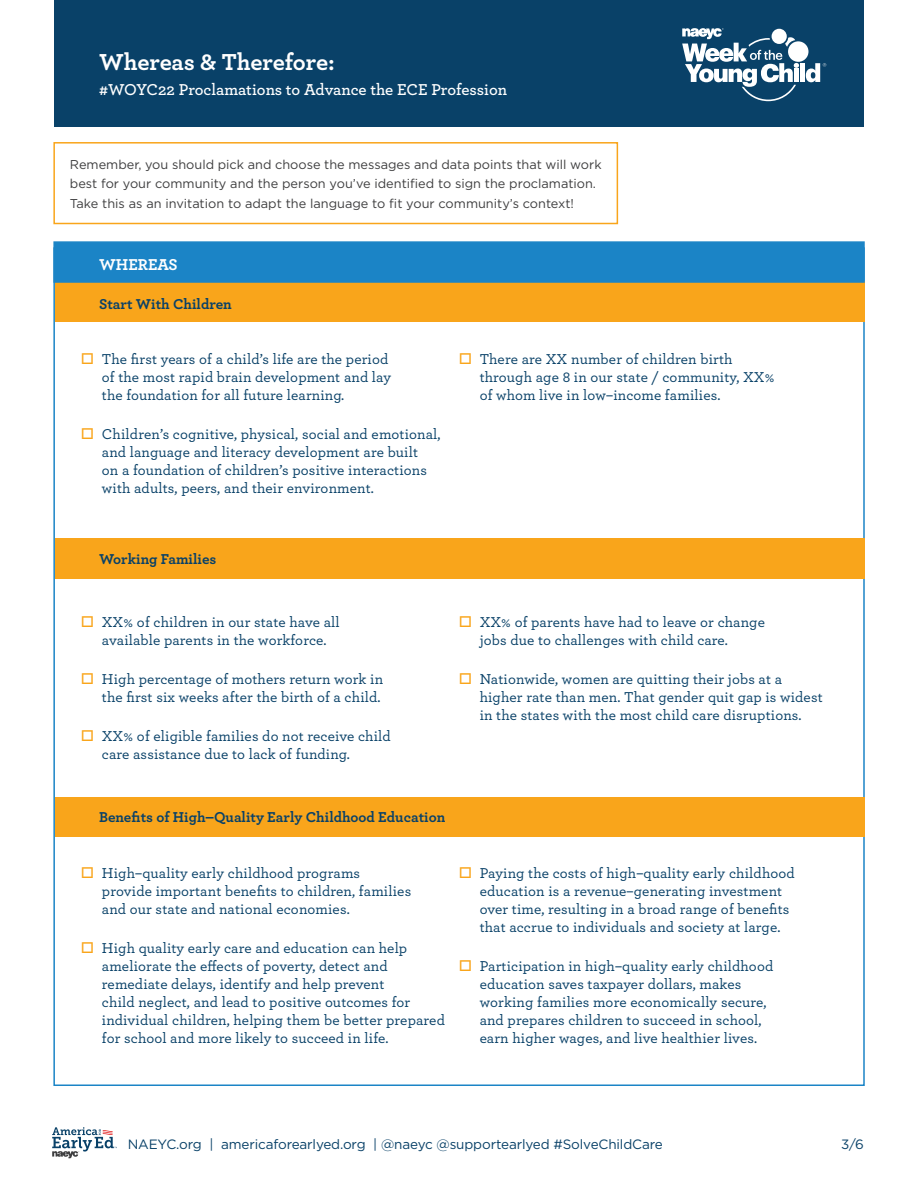
<style>
.page{position:relative;width:918px;height:1188px;background:#fff}
.page>*{position:absolute;margin:0;border:0;box-sizing:border-box;transform-origin:0 0}
.t1{font:700 24.3px "Archer Pro";letter-spacing:-.005em;color:#fff}
.t2{font:600 16.5px "Archer Pro";color:#fff}
.t3{font:700 16.5px "Archer Pro";color:#fff}
.t4{font:500 15px/18px "Archer Pro";letter-spacing:.01em;color:#094168}
.t5{font:700 15px "Archer Pro";color:#094168}
.t6{font:13.5px "Gotham";letter-spacing:-.01em;color:#094168}
.t7{font:12.75px/19.5px "Gotham";color:#3e3e3f}
</style>
<div class="page">
<div style="left:54px;top:0;width:810px;height:128px;background:#094168"></div>
<svg style="left:52px;top:1127px;width:65px;height:31px"></svg>
<div style="left:788px;top:41px;width:21px;height:21px;background:#fff;border-radius:50%"></div>
<svg style="left:682px;top:28px;width:117px;height:73px"></svg>
<div style="left:794px;top:69px;width:5px;height:13px;background:#fff"></div>
<div style="left:800px;top:63px;width:5px;height:19px;background:#fff"></div>
<svg style="left:806px;top:63px;width:20px;height:19px"></svg>
<div style="left:55px;top:281px;width:810px;height:41px;background:#f9a51b"></div>
<div style="left:55px;top:539px;width:810px;height:40px;background:#f9a51b"></div>
<div style="left:55px;top:797px;width:810px;height:40px;background:#f9a51b"></div>
<div style="left:53px;top:241px;width:812px;height:42px;background:#1b84c6;border:2px solid #1b84c6"></div>
<div style="left:53px;top:142px;width:565px;height:82px;border:2px solid #f9a51b"></div>
<h1 class="t1" style="left:99px;top:43px;width:237px">Whereas &amp; Therefore:</h1>
<p class="t2" style="left:99px;top:78px;width:410px">#WOYC22 Proclamations to Advance the ECE Profession</p>
<p class="t7" style="left:70px;top:154px;width:533px">Remember, you should pick and choose the messages and data points that will work best for your community and the person you’ve identified to sign the proclamation.<br>Take this as an invitation to adapt the language to fit your community’s context!</p>
<p class="t3" style="left:99px;top:252px;width:80px">WHEREAS</p>
<h2 class="t5" style="left:99px;top:292px;width:134px">Start With Children</h2>
<p class="t4" style="left:102px;top:349px;width:291px">The first years of a child’s life are the period of the most rapid brain development and lay the foundation for all future learning.</p>
<p class="t4" style="left:102px;top:424px;width:340px">Children’s cognitive, physical, social and emotional, and language and literacy development are built<br>on a foundation of children’s positive interactions with adults, peers, and their environment.</p>
<h2 class="t5" style="left:99px;top:547px;width:119px">Working Families</h2>
<p class="t4" style="left:102px;top:612px;width:239px">XX% of children in our state have all available parents in the workforce.</p>
<p class="t4" style="left:102px;top:669px;width:283px">High percentage of mothers return work in the first six weeks after the birth of a child.</p>
<p class="t4" style="left:102px;top:726px;width:290px">XX% of eligible families do not receive child care assistance due to lack of funding.</p>
<h2 class="t5" style="left:99px;top:805px;width:348px">Benefits of High–Quality Early Childhood Education</h2>
<p class="t4" style="left:102px;top:863px;width:311px">High–quality early childhood programs provide important benefits to children, families and our state and national economies.</p>
<p class="t4" style="left:102px;top:938px;width:345px">High quality early care and education can help ameliorate the effects of poverty, detect and remediate delays, identify and help prevent<br>child neglect, and lead to positive outcomes for individual children, helping them be better prepared for school and more likely to succeed in life.</p>
<p class="t4" style="left:480px;top:349px;width:296px">There are XX number of children birth through age 8 in our state / community, XX% of whom live in low–income families.</p>
<p class="t4" style="left:480px;top:612px;width:287px">XX% of parents have had to leave or change jobs due to challenges with child care.</p>
<p class="t4" style="left:480px;top:669px;width:345px">Nationwide, women are quitting their jobs at a higher rate than men. That gender quit gap is widest in the states with the most child care disruptions.</p>
<p class="t4" style="left:480px;top:863px;width:317px">Paying the costs of high–quality early childhood education is a revenue–generating investment over time, resulting in a broad range of benefits that accrue to individuals and society at large.</p>
<p class="t4" style="left:480px;top:956px;width:295px">Participation in high–quality early childhood education saves taxpayer dollars, makes working families more economically secure, and prepares children to succeed in school, earn higher wages, and live healthier lives.</p>
<p class="t6" style="left:128px;top:1135px;width:537px">NAEYC.org | americaforearlyed.org | @naeyc @supportearlyed #SolveChildCare</p>
<p class="t6" style="left:841px;top:1135px;width:24px">3/6</p>
</div>
